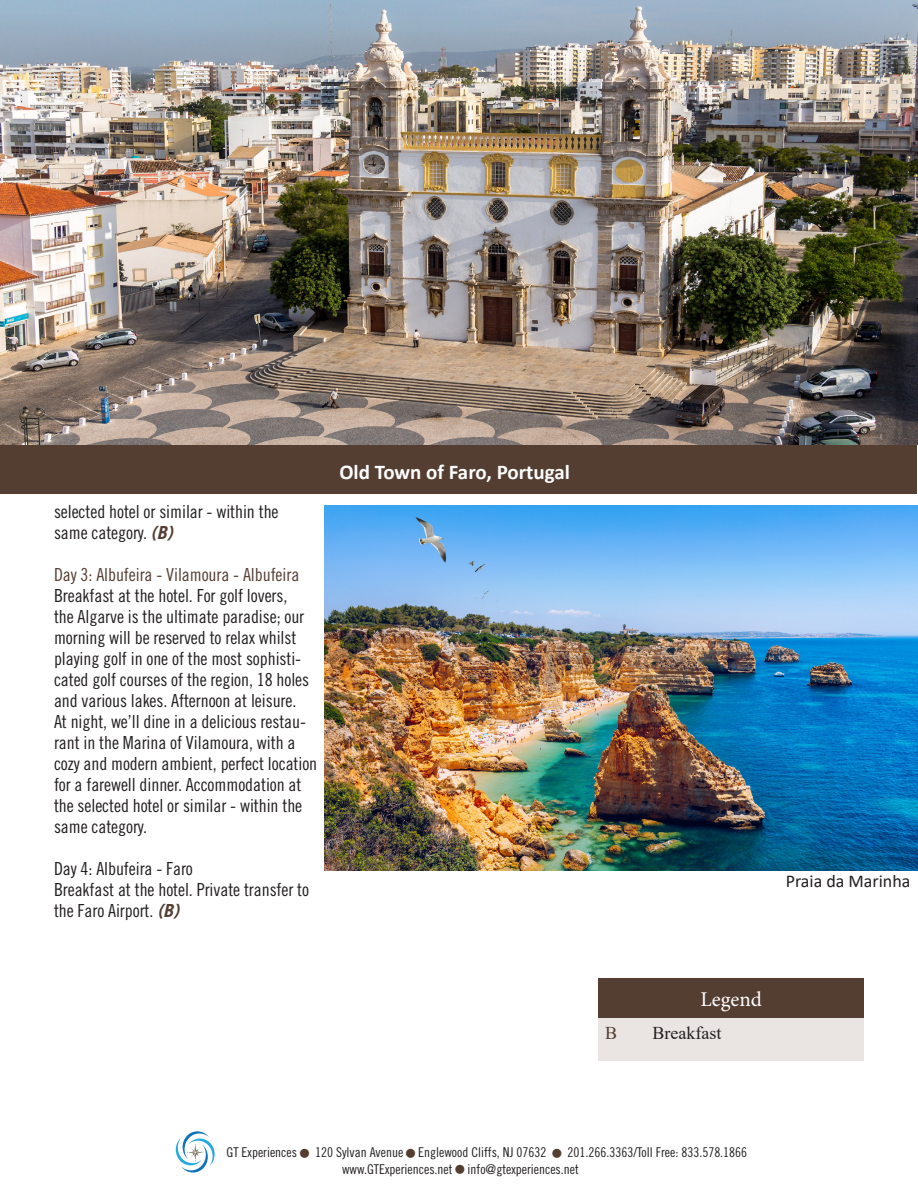
<style>
.page{position:relative;width:918px;height:1188px;background:#fff}
.page>*{position:absolute;margin:0;border:0;box-sizing:border-box;transform-origin:0 0}
.t1{font:700 21px "Calibri";color:#fff}
.t2{font:21px "Minion Pro";color:#fff}
.t3{font:18px/21px "Trade Gothic LT Std Cn 18";letter-spacing:-.005em;color:#231f20}
.t4{font:18px "Trade Gothic LT Std Cn 18";letter-spacing:-.005em;color:#543d31}
.t5{font:18px "Calibri";color:#231f20}
.t6{font:18px "Times New Roman";color:#231f20}
.t7{font:18px "Times New Roman";color:#543d31}
.t8{font:13.5px "Trade Gothic LT Std Cn 18";color:#231f20}
.s1{font-family:"Trade Gothic LT Std";font-weight:700;font-style:italic;color:#543d31}
.s2{color:#543d31}
</style>
<div class="page">
<img style="left:0;top:0;width:918px;height:445px">
<div style="left:0;top:445px;width:917px;height:49px;background:#543d31"></div>
<div style="left:598px;top:1005px;width:266px;height:56px;background:#eae5e2"></div>
<div style="left:598px;top:978px;width:266px;height:40px;background:#543d31"></div>
<img style="left:324px;top:505px;width:594px;height:365px">
<svg style="left:176px;top:1131px;width:39px;height:42px"></svg>
<p class="t3" style="left:54px;top:501px;width:226px">selected hotel or similar - within the</p>
<p class="t3" style="left:54px;top:522px;width:120px">same category. <span class="s1">(B)</span></p>
<p class="t4" style="left:54px;top:564px;width:247px">Day 3: Albufeira - Vilamoura - Albufeira</p>
<p class="t3" style="left:54px;top:585px;width:252px">Breakfast at the hotel. For golf lovers, the Algarve is the ultimate paradise; our morning will be reserved to relax whilst</p>
<p class="t3" style="left:54px;top:648px;width:257px">playing golf in one of the most sophisti&shy;cated golf courses of the region, 18 holes and various lakes. Afternoon at leisure.</p>
<p class="t3" style="left:54px;top:711px;width:265px">At night, we’ll dine in a delicious restau&shy;rant in the Marina of Vilamoura, with a cozy and modern ambient, perfect location</p>
<p class="t3" style="left:54px;top:774px;width:250px;text-align:justify">for a farewell dinner. Accommodation at the selected hotel or similar - within the same category.</p>
<p class="t3" style="left:54px;top:858px;width:140px">Day 4: Albufeira - Faro</p>
<p class="t3" style="left:54px;top:879px;width:257px">Breakfast at the hotel. Private transfer to the Faro Airport. <span class="s1">(B)</span></p>
<p class="t1" style="left:339px;top:457px;width:232px">Old Town of Faro, Portugal</p>
<p class="t5" style="left:786px;top:869px;width:126px">Praia da Marinha</p>
<p class="t2" style="left:701px;top:985px;width:63px">Legend</p>
<p class="t7" style="left:605px;top:1020px;width:14px">B</p>
<p class="t6" style="left:652px;top:1020px;width:70px">Breakfast</p>
<p class="t8" style="left:227px;top:1145px;width:522px">GT Experiences <span class="s2">■</span> 120 Sylvan Avenue <span class="s2">■</span> Englewood Cliffs, NJ 07632 <span class="s2">■</span> 201.266.3363/Toll Free: 833.578.1866</p>
<p class="t8" style="left:342px;top:1161px;width:238px">www.GTExperiences.net <span class="s2">■</span> info@gtexperiences.net</p>
</div>
